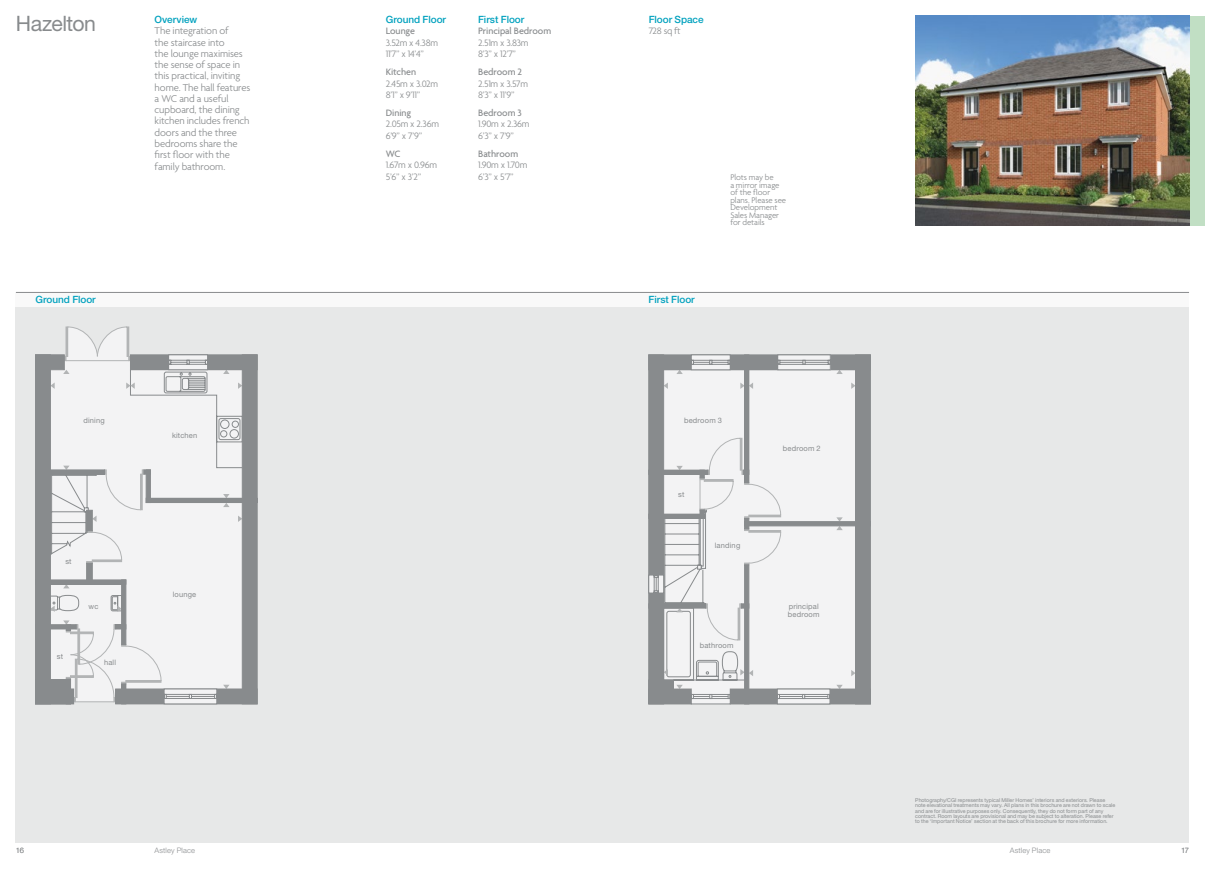
<style>
.page{position:relative;width:1205px;height:869px;background:#fff}
.page>*{position:absolute;margin:0;border:0;box-sizing:border-box;transform-origin:0 0}
.t1{font:21.25px "Helvetica Neue LT Std";letter-spacing:-.025em;color:#888b8d}
.t2{font:300 10.62px/11.2px "Agenda";letter-spacing:-.01em;color:#888b8d}
.t3{font:300 10px/11.2px "Agenda";letter-spacing:-.025em;color:#888b8d}
.t4{font:500 10px "Agenda";letter-spacing:-.005em;color:#888b8d}
.t5{font:500 10px "Helvetica Neue LT Std";letter-spacing:-.005em;color:#00a1be}
.t6{font:300 8.75px/7.5px "Agenda";letter-spacing:-.005em;color:#888b8d}
.t7{font:7.5px/8px "Helvetica Neue";letter-spacing:.025em;color:#888b8d}
.t8{font:300 7.5px "Helvetica Neue LT Std";letter-spacing:.02em;color:#888b8d}
.t9{font:5.25px/5.2px "Helvetica Neue LT Std";color:#888b8d}
</style>
<div class="page">
<div style="left:16px;top:306px;width:1173px;height:536px;background:#e7e8e8"></div>
<div style="left:16px;top:292px;width:1173px;height:14px;background:#f9f9f9"></div>
<hr style="left:16px;top:292px;width:1173px;height:1px;background:#888b8d">
<div style="left:1189px;top:16px;width:16px;height:209px;background:#c1dfc4"></div>
<img style="left:915px;top:16px;width:274px;height:209px">
<div style="left:664px;top:370px;width:191px;height:67px;background:#f3f3f4"></div>
<svg style="left:851px;top:382px;width:4px;height:7px"></svg>
<svg style="left:740px;top:382px;width:13px;height:7px"></svg>
<svg style="left:664px;top:382px;width:4px;height:7px"></svg>
<svg style="left:676px;top:370px;width:7px;height:4px"></svg>
<div style="left:649px;top:355px;width:15px;height:348px;background:#888b8d"></div>
<div style="left:648px;top:354px;width:16px;height:349px;border:1px solid #888b8d"></div>
<div style="left:855px;top:355px;width:15px;height:348px;background:#888b8d"></div>
<div style="left:649px;top:355px;width:221px;height:14px;background:#888b8d"></div>
<div style="left:648px;top:354px;width:222px;height:16px;border:1px solid #888b8d"></div>
<div style="left:744px;top:355px;width:5px;height:127px;background:#888b8d"></div>
<svg style="left:777px;top:354px;width:66px;height:20px"></svg>
<svg style="left:691px;top:354px;width:39px;height:16px"></svg>
<svg style="left:648px;top:437px;width:208px;height:268px"></svg>
<div style="left:51px;top:611px;width:191px;height:77px;background:#f3f3f4"></div>
<svg style="left:51px;top:370px;width:191px;height:241px"></svg>
<svg style="left:238px;top:382px;width:4px;height:6px"></svg>
<svg style="left:223px;top:370px;width:6px;height:4px"></svg>
<svg style="left:238px;top:515px;width:4px;height:6px"></svg>
<svg style="left:223px;top:494px;width:6px;height:13px"></svg>
<svg style="left:223px;top:684px;width:6px;height:4px"></svg>
<svg style="left:51px;top:382px;width:4px;height:6px"></svg>
<svg style="left:51px;top:605px;width:4px;height:6px"></svg>
<div style="left:36px;top:469px;width:68px;height:5px;background:#888b8d"></div>
<div style="left:35px;top:469px;width:70px;height:5px;border:1px solid #888b8d"></div>
<div style="left:146px;top:498px;width:111px;height:4px;border:1px solid #888b8d"></div>
<div style="left:36px;top:579px;width:90px;height:5px;background:#888b8d"></div>
<div style="left:35px;top:579px;width:91px;height:5px;border:1px solid #888b8d"></div>
<hr style="left:36px;top:624px;width:40px;height:4px;background:#888b8d">
<div style="left:35px;top:624px;width:41px;height:5px;border:1px solid #888b8d"></div>
<div style="left:36px;top:354px;width:14px;height:349px;background:#888b8d"></div>
<div style="left:35px;top:354px;width:16px;height:349px;border:1px solid #888b8d"></div>
<div style="left:242px;top:354px;width:15px;height:349px;background:#888b8d"></div>
<div style="left:130px;top:354px;width:127px;height:15px;background:#888b8d"></div>
<div style="left:130px;top:354px;width:127px;height:16px;border:1px solid #888b8d"></div>
<div style="left:35px;top:354px;width:29px;height:16px;background:#888b8d"></div>
<div style="left:116px;top:688px;width:141px;height:15px;background:#888b8d"></div>
<div style="left:115px;top:688px;width:142px;height:15px;border:1px solid #888b8d"></div>
<div style="left:36px;top:679px;width:35px;height:24px;background:#888b8d"></div>
<div style="left:35px;top:679px;width:36px;height:24px;border:1px solid #888b8d"></div>
<svg style="left:63px;top:326px;width:154px;height:377px"></svg>
<h1 class="t1" style="left:16px;top:11px;width:81px">Hazelton</h1>
<h3 class="t7" style="left:65px;top:15px;width:8px">st</h3>
<h3 class="t5" style="left:155px;top:14px;width:44px">Overview</h3>
<p class="t2" style="left:155px;top:26px;width:97px">The integration of<br>the staircase into<br>the lounge maximises the sense of space in this practical, inviting home. The hall features a WC and a useful cupboard, the dining kitchen includes french doors and the three bedrooms share the first floor with the family bathroom.</p>
<h3 class="t7" style="left:175px;top:127px;width:32px">principal</h3>
<h3 class="t5" style="left:35px;top:293px;width:62px">Ground Floor</h3>
<h3 class="t7" style="left:83px;top:416px;width:23px">dining</h3>
<h3 class="t7" style="left:65px;top:557px;width:8px">st</h3>
<h3 class="t7" style="left:89px;top:602px;width:11px">wc</h3>
<h3 class="t7" style="left:57px;top:652px;width:8px">st</h3>
<h3 class="t7" style="left:104px;top:658px;width:14px">hall</h3>
<h3 class="t7" style="left:172px;top:432px;width:27px">kitchen</h3>
<h3 class="t7" style="left:173px;top:590px;width:25px">lounge</h3>
<h3 class="t5" style="left:386px;top:14px;width:62px">Ground Floor</h3>
<h3 class="t4" style="left:386px;top:26px;width:31px">Lounge</h3>
<h3 class="t3" style="left:386px;top:37px;width:54px">3.52m x 4.38m<br>11’7” x 14’4”</h3>
<h3 class="t4" style="left:386px;top:67px;width:32px">Kitchen</h3>
<h3 class="t3" style="left:386px;top:78px;width:54px">2.45m x 3.02m<br>8’1” x 9’11”</h3>
<h3 class="t4" style="left:386px;top:107px;width:27px">Dining</h3>
<h3 class="t3" style="left:386px;top:119px;width:55px">2.05m x 2.36m<br>6’9” x 7’9”</h3>
<h3 class="t4" style="left:386px;top:148px;width:16px">WC</h3>
<h3 class="t3" style="left:386px;top:160px;width:53px">1.67m x 0.96m<br>5’6” x 3’2”</h3>
<h3 class="t5" style="left:478px;top:14px;width:48px">First Floor</h3>
<h3 class="t4" style="left:478px;top:26px;width:75px">Principal Bedroom</h3>
<h3 class="t3" style="left:478px;top:37px;width:52px">2.51m x 3.83m<br>8’3” x 12’7”</h3>
<h3 class="t4" style="left:478px;top:67px;width:45px">Bedroom 2</h3>
<h3 class="t3" style="left:478px;top:78px;width:52px">2.51m x 3.57m<br>8’3” x 11’9”</h3>
<h3 class="t4" style="left:478px;top:107px;width:45px">Bedroom 3</h3>
<h3 class="t3" style="left:478px;top:119px;width:53px">1.90m x 2.36m<br>6’3” x 7’9”</h3>
<h3 class="t4" style="left:478px;top:148px;width:42px">Bathroom</h3>
<h3 class="t3" style="left:478px;top:160px;width:51px">1.90m x 1.70m<br>6’3” x 5’7”</h3>
<h3 class="t5" style="left:649px;top:14px;width:56px">Floor Space</h3>
<h3 class="t3" style="left:649px;top:26px;width:34px">728 sq ft</h3>
<h3 class="t5" style="left:648px;top:293px;width:48px">First Floor</h3>
<h3 class="t6" style="left:730px;top:174px;width:57px">Plots may be<br>a mirror image of the floor plans. Please see<br>Development<br>Sales Manager for details</h3>
<h3 class="t7" style="left:684px;top:416px;width:39px">bedroom 3</h3>
<h3 class="t7" style="left:678px;top:491px;width:8px">st</h3>
<h3 class="t7" style="left:783px;top:444px;width:39px">bedroom 2</h3>
<h3 class="t7" style="left:715px;top:541px;width:27px">landing</h3>
<h3 class="t7" style="left:700px;top:641px;width:35px">bathroom</h3>
<h3 class="t7" style="left:788px;top:602px;width:33px">principal bedroom</h3>
<p class="t9" style="left:915px;top:797px;width:201px">Photography/CGI represents typical Miller Homes’ interiors and exteriors. Please note elevational treatments may vary. All plans in this brochure are not drawn to scale and are for illustrative purposes only. Consequently, they do not form part of any contract. Room layouts are provisional and may be subject to alteration. Please refer to the ‘Important Notice’ section at the back of this brochure for more information.</p>
<h3 class="t8" style="left:155px;top:845px;width:42px">Astley Place</h3>
<h3 class="t8" style="left:1010px;top:845px;width:42px">Astley Place</h3>
<h3 class="t8" style="left:16px;top:845px;width:10px">16</h3>
<h3 class="t8" style="left:1181px;top:845px;width:9px">17</h3>
</div>
